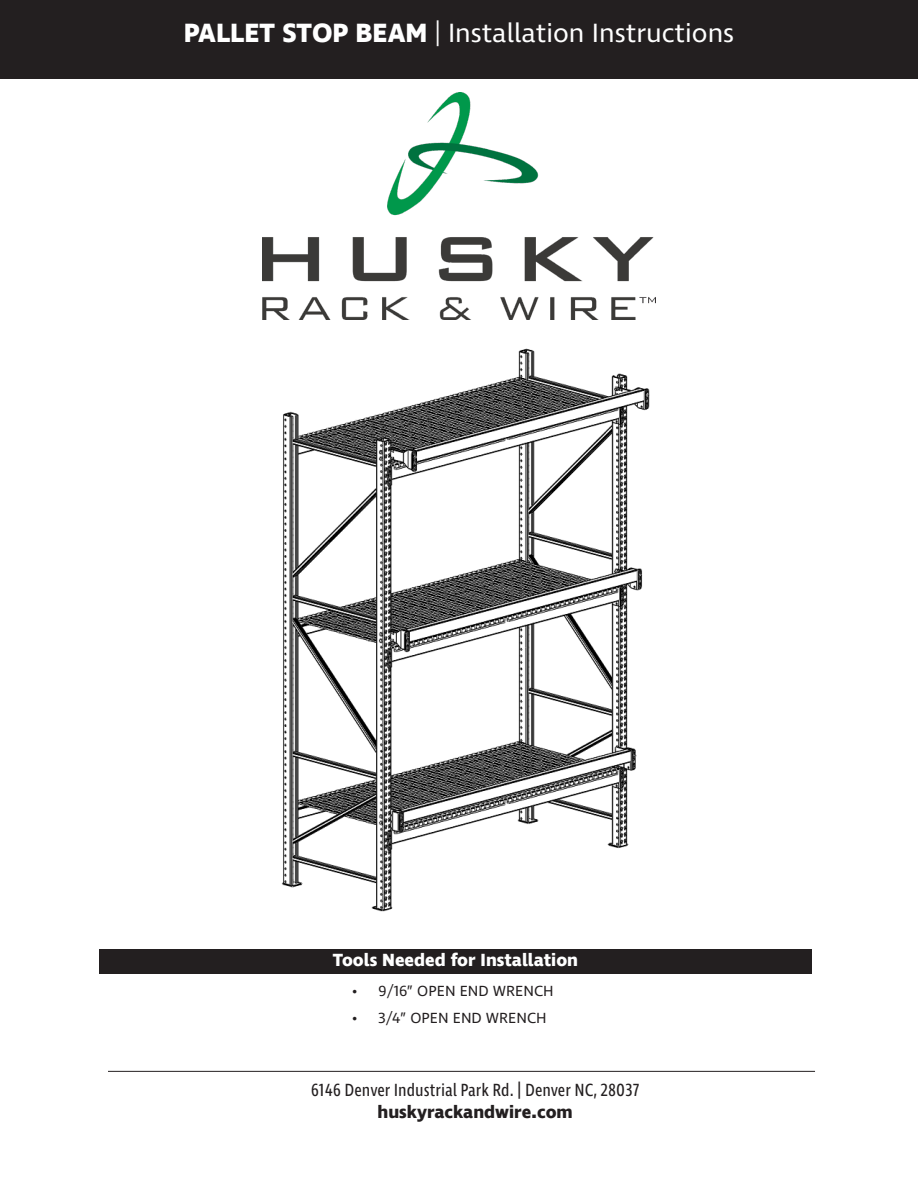
<style>
.page{position:relative;width:918px;height:1188px;background:#fff}
.page>*{position:absolute;margin:0;border:0;box-sizing:border-box;transform-origin:0 0}
.t1{font:27px "Ingra";color:#fff}
.t2{font:18px "Ingra Cd";color:#231f20}
.t3{font:700 18px "Ingra";color:#fff}
.t4{font:700 18px "Ingra";color:#231f20}
.t5{font:15px "Ingra";color:#231f20}
.s1{font-weight:700}
.s2{font-weight:300}
</style>
<div class="page">
<div style="left:0;top:0;width:918px;height:78px;background:#231f20"></div>
<img style="left:263px;top:92px;width:392px;height:228px">
<div style="left:99px;top:949px;width:712px;height:25px;background:#231f20"></div>
<hr style="left:108px;top:1071px;width:707px;height:1px;background:#231f20">
<img style="left:281px;top:348px;width:369px;height:564px">
<p class="t1" style="left:184px;top:16px;width:552px"><span class="s1">PALLET STOP BEAM</span> <span class="s2">|</span> Installation Instructions</p>
<p class="t3" style="left:333px;top:948px;width:247px">Tools Needed for Installation</p>
<p class="t5" style="left:352px;top:982px;width:204px">• 9/16” OPEN END WRENCH</p>
<p class="t5" style="left:352px;top:1009px;width:197px">• 3/4” OPEN END WRENCH</p>
<p class="t2" style="left:311px;top:1079px;width:330px">6146 Denver Industrial Park Rd. | Denver NC, 28037</p>
<p class="t4" style="left:378px;top:1101px;width:197px">huskyrackandwire.com</p>
</div>
